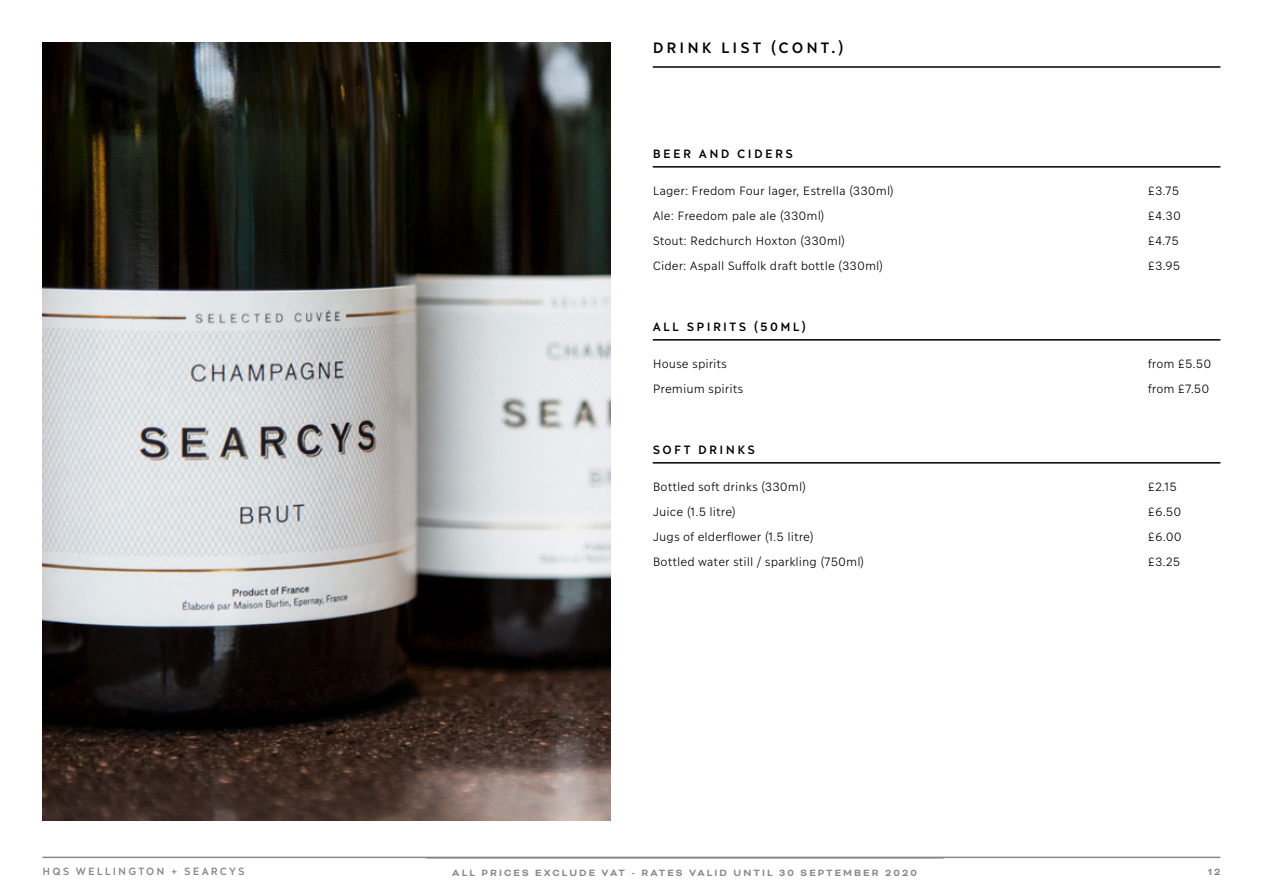
<style>
.page{position:relative;width:1263px;height:893px;background:#fff}
.page>*{position:absolute;margin:0;border:0;box-sizing:border-box;transform-origin:0 0}
.t1{font:600 15px "Ilisarniq";letter-spacing:.2em;color:#000}
.t2{font:300 12px "Ilisarniq";color:#000}
.t3{font:600 12px "Ilisarniq";letter-spacing:.2em;color:#000}
.t4{font:700 10.5px "Bicyclette";letter-spacing:.2em;color:#878787}
.t5{font:600 10.5px "Ilisarniq";letter-spacing:.2em;color:#878787}
</style>
<div class="page">
<hr style="left:43px;top:857px;width:1177px;height:1px;background:#878787">
<hr style="left:653px;top:166px;width:567px;height:2px;background:#000">
<hr style="left:653px;top:339px;width:567px;height:2px;background:#000">
<hr style="left:653px;top:462px;width:567px;height:2px;background:#000">
<img style="left:43px;top:43px;width:567px;height:778px">
<hr style="left:653px;top:66px;width:567px;height:2px;background:#000">
<p class="t1" style="left:653px;top:36px;width:192px">DRINK LIST (CONT.)</p>
<p class="t3" style="left:653px;top:144px;width:142px">BEER AND CIDERS</p>
<p class="t2" style="left:653px;top:182px;width:243px">Lager: Fredom Four lager, Estrella (330ml)</p>
<p class="t2" style="left:1148px;top:182px;width:33px">£3.75</p>
<p class="t2" style="left:653px;top:207px;width:173px">Ale: Freedom pale ale (330ml)</p>
<p class="t2" style="left:1148px;top:207px;width:35px">£4.30</p>
<p class="t2" style="left:653px;top:232px;width:194px">Stout: Redchurch Hoxton (330ml)</p>
<p class="t2" style="left:1148px;top:232px;width:33px">£4.75</p>
<p class="t2" style="left:653px;top:257px;width:232px">Cider: Aspall Suffolk draft bottle (330ml)</p>
<p class="t2" style="left:1148px;top:257px;width:34px">£3.95</p>
<p class="t3" style="left:653px;top:317px;width:155px">ALL SPIRITS (50ML)</p>
<p class="t2" style="left:653px;top:355px;width:76px">House spirits</p>
<p class="t2" style="left:1148px;top:355px;width:65px">from £5.50</p>
<p class="t2" style="left:653px;top:380px;width:92px">Premium spirits</p>
<p class="t2" style="left:1148px;top:380px;width:63px">from £7.50</p>
<p class="t3" style="left:653px;top:440px;width:104px">SOFT DRINKS</p>
<p class="t2" style="left:653px;top:478px;width:155px">Bottled soft drinks (330ml)</p>
<p class="t2" style="left:1148px;top:478px;width:31px">£2.15</p>
<p class="t2" style="left:653px;top:503px;width:85px">Juice (1.5 litre)</p>
<p class="t2" style="left:1148px;top:503px;width:35px">£6.50</p>
<p class="t2" style="left:653px;top:528px;width:163px">Jugs of elderflower (1.5 litre)</p>
<p class="t2" style="left:1148px;top:528px;width:35px">£6.00</p>
<p class="t2" style="left:653px;top:553px;width:213px">Bottled water still / sparkling (750ml)</p>
<p class="t2" style="left:1148px;top:553px;width:34px">£3.25</p>
<p class="t5" style="left:43px;top:863px;width:204px">HQS WELLINGTON + SEARCYS</p>
<p class="t4" style="left:452px;top:866px;width:466px">ALL PRICES EXCLUDE VAT - RATES VALID UNTIL 30 SEPTEMBER 2020</p>
<p class="t4" style="left:1208px;top:865px;width:14px">12</p>
</div>
